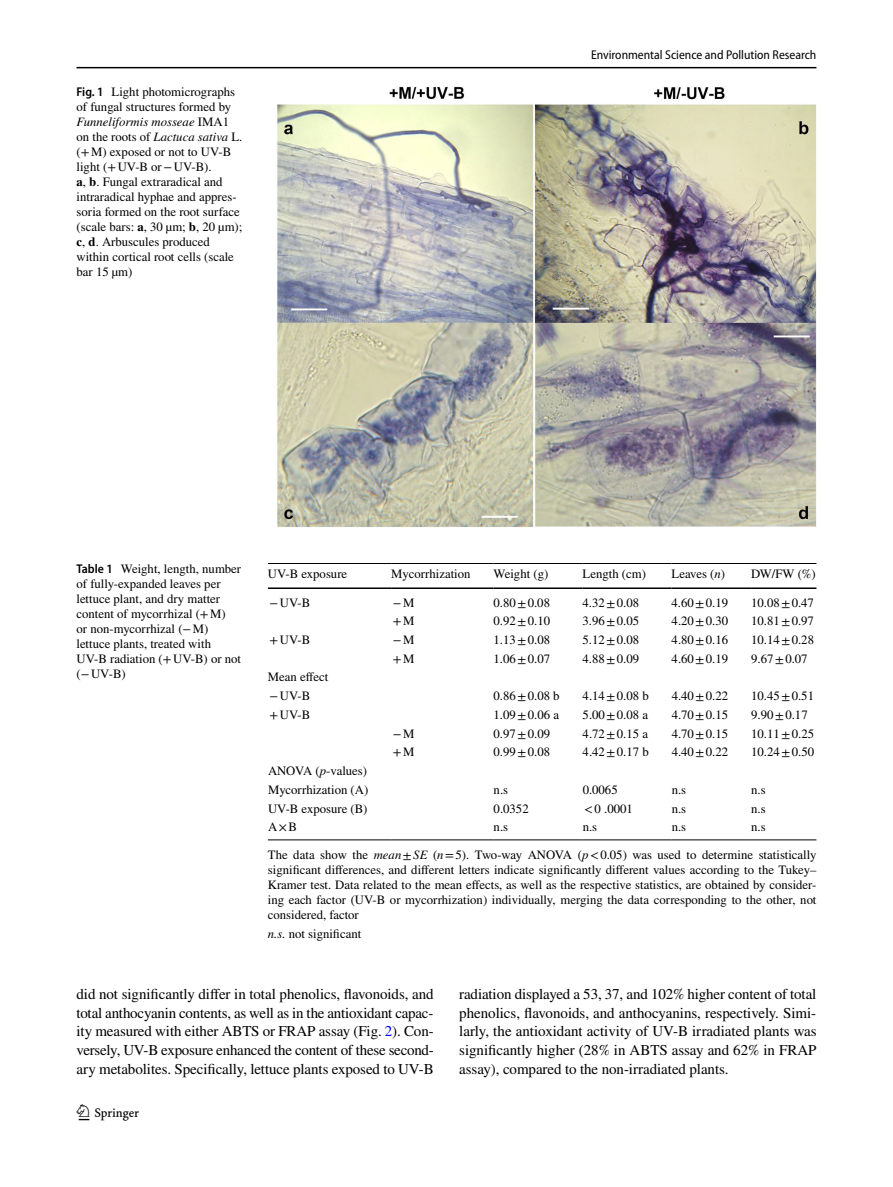
<style>
.page{position:relative;width:893px;height:1187px;background:#fff}
.page>*{position:absolute;margin:0;border:0;box-sizing:border-box;transform-origin:0 0}
.t1{font:22.5px "Springnew Regular 2";color:#000}
.t2{font:15px/18.8px "STIX";letter-spacing:-.005em;color:#000;text-align:justify}
.t3{font:12.75px/15px "STIX";color:#000}
.t4{font:semi-condensed 12.75px "Myriad Pro";color:#000}
.s1{font-family:"Myriad Pro";font-weight:600;font-stretch:semi-condensed}
.s2{font-style:italic}
.s3{font-weight:700}
.s4{color:#00f}
</style>
<div class="page">
<hr style="left:77px;top:67px;width:739px;height:1px;background:#000">
<img style="left:276px;top:87px;width:540px;height:440px">
<hr style="left:268px;top:563px;width:123px;height:1px;background:#000">
<hr style="left:268px;top:587px;width:123px;height:2px;background:#000">
<hr style="left:391px;top:563px;width:102px;height:1px;background:#000">
<hr style="left:391px;top:587px;width:102px;height:2px;background:#000">
<hr style="left:493px;top:563px;width:89px;height:1px;background:#000">
<hr style="left:493px;top:587px;width:89px;height:2px;background:#000">
<hr style="left:582px;top:563px;width:90px;height:1px;background:#000">
<hr style="left:582px;top:587px;width:90px;height:2px;background:#000">
<hr style="left:672px;top:563px;width:79px;height:1px;background:#000">
<hr style="left:672px;top:587px;width:79px;height:2px;background:#000">
<hr style="left:751px;top:563px;width:65px;height:1px;background:#000">
<hr style="left:751px;top:587px;width:65px;height:2px;background:#000">
<hr style="left:391px;top:839px;width:102px;height:1px;background:#000">
<hr style="left:268px;top:839px;width:123px;height:1px;background:#000">
<hr style="left:493px;top:839px;width:89px;height:1px;background:#000">
<hr style="left:582px;top:839px;width:90px;height:1px;background:#000">
<hr style="left:672px;top:839px;width:79px;height:1px;background:#000">
<hr style="left:751px;top:839px;width:65px;height:1px;background:#000">
<p class="t3" style="left:77px;top:85px;width:167px"><span class="s1">Fig. 1</span> Light photomicrographs of fungal structures formed by<br><span class="s2">Funneliformis mosseae</span> IMA1 on the roots of <span class="s2">Lactuca sativa</span> L. (+M) exposed or not to UV-B light (+UV-B or−UV-B).<br><span class="s3">a</span>, <span class="s3">b</span>. Fungal extraradical and intraradical hyphae and appres&shy;soria formed on the root surface (scale bars: <span class="s3">a</span>, 30 µm; <span class="s3">b</span>, 20 µm); <span class="s3">c</span>, <span class="s3">d</span>. Arbuscules produced within cortical root cells (scale bar 15 µm)</p>
<p class="t4" style="left:591px;top:48px;width:227px">Environmental Science and Pollution Research</p>
<p class="t3" style="left:77px;top:561px;width:166px"><span class="s1">Table 1</span> Weight, length, number of fully-expanded leaves per lettuce plant, and dry matter content of mycorrhizal (+M)<br>or non-mycorrhizal (−M) lettuce plants, treated with<br>UV-B radiation (+UV-B) or not (−UV-B)</p>
<p class="t3" style="left:268px;top:567px;width:81px">UV-B exposure</p>
<p class="t3" style="left:391px;top:567px;width:81px">Mycorrhization</p>
<p class="t3" style="left:493px;top:567px;width:56px">Weight (g)</p>
<p class="t3" style="left:583px;top:567px;width:65px">Length (cm)</p>
<p class="t3" style="left:672px;top:567px;width:55px">Leaves (<span class="s2">n</span>)</p>
<p class="t3" style="left:751px;top:567px;width:66px">DW/FW (%)</p>
<p class="t3" style="left:269px;top:595px;width:42px">−UV-B</p>
<p class="t3" style="left:393px;top:595px;width:23px">−M</p>
<p class="t3" style="left:493px;top:595px;width:58px">0.80±0.08</p>
<p class="t3" style="left:583px;top:595px;width:58px">4.32±0.08</p>
<p class="t3" style="left:672px;top:595px;width:58px">4.60±0.19</p>
<p class="t3" style="left:751px;top:595px;width:64px">10.08±0.47</p>
<p class="t3" style="left:393px;top:614px;width:23px">+M</p>
<p class="t3" style="left:493px;top:614px;width:58px">0.92±0.10</p>
<p class="t3" style="left:583px;top:614px;width:58px">3.96±0.05</p>
<p class="t3" style="left:672px;top:614px;width:58px">4.20±0.30</p>
<p class="t3" style="left:751px;top:614px;width:64px">10.81±0.97</p>
<p class="t3" style="left:270px;top:633px;width:42px">+UV-B</p>
<p class="t3" style="left:393px;top:633px;width:23px">−M</p>
<p class="t3" style="left:494px;top:633px;width:58px">1.13±0.08</p>
<p class="t3" style="left:583px;top:633px;width:58px">5.12±0.08</p>
<p class="t3" style="left:672px;top:633px;width:58px">4.80±0.16</p>
<p class="t3" style="left:751px;top:633px;width:64px">10.14±0.28</p>
<p class="t3" style="left:393px;top:651px;width:23px">+M</p>
<p class="t3" style="left:494px;top:651px;width:58px">1.06±0.07</p>
<p class="t3" style="left:583px;top:651px;width:58px">4.88±0.09</p>
<p class="t3" style="left:672px;top:651px;width:58px">4.60±0.19</p>
<p class="t3" style="left:751px;top:651px;width:58px">9.67±0.07</p>
<p class="t3" style="left:268px;top:668px;width:62px;line-height:18.8px">Mean effect −UV-B</p>
<p class="t3" style="left:494px;top:689px;width:68px">0.86±0.08 b</p>
<p class="t3" style="left:583px;top:689px;width:68px">4.14±0.08 b</p>
<p class="t3" style="left:672px;top:689px;width:58px">4.40±0.22</p>
<p class="t3" style="left:751px;top:689px;width:64px">10.45±0.51</p>
<p class="t3" style="left:270px;top:708px;width:42px">+UV-B</p>
<p class="t3" style="left:494px;top:708px;width:67px">1.09±0.06 a</p>
<p class="t3" style="left:583px;top:708px;width:67px">5.00±0.08 a</p>
<p class="t3" style="left:672px;top:708px;width:58px">4.70±0.15</p>
<p class="t3" style="left:751px;top:708px;width:58px">9.90±0.17</p>
<p class="t3" style="left:393px;top:726px;width:23px">−M</p>
<p class="t3" style="left:494px;top:726px;width:58px">0.97±0.09</p>
<p class="t3" style="left:583px;top:726px;width:67px">4.72±0.15 a</p>
<p class="t3" style="left:672px;top:726px;width:58px">4.70±0.15</p>
<p class="t3" style="left:751px;top:726px;width:64px">10.11±0.25</p>
<p class="t3" style="left:393px;top:745px;width:23px">+M</p>
<p class="t3" style="left:494px;top:745px;width:58px">0.99±0.08</p>
<p class="t3" style="left:583px;top:745px;width:68px">4.42±0.17 b</p>
<p class="t3" style="left:672px;top:745px;width:58px">4.40±0.22</p>
<p class="t3" style="left:751px;top:745px;width:64px">10.24±0.50</p>
<p class="t3" style="left:268px;top:762px;width:102px;line-height:18.8px">ANOVA (<span class="s2">p</span>-values)<br>Mycorrhization (A)</p>
<p class="t3" style="left:494px;top:782px;width:16px">n.s</p>
<p class="t3" style="left:583px;top:782px;width:37px">0.0065</p>
<p class="t3" style="left:672px;top:782px;width:16px">n.s</p>
<p class="t3" style="left:751px;top:782px;width:16px">n.s</p>
<p class="t3" style="left:268px;top:801px;width:101px">UV-B exposure (B)</p>
<p class="t3" style="left:494px;top:801px;width:37px">0.0352</p>
<p class="t3" style="left:584px;top:801px;width:50px">&lt;0 .0001</p>
<p class="t3" style="left:672px;top:801px;width:16px">n.s</p>
<p class="t3" style="left:751px;top:801px;width:16px">n.s</p>
<p class="t3" style="left:268px;top:820px;width:31px">A×B</p>
<p class="t3" style="left:494px;top:820px;width:16px">n.s</p>
<p class="t3" style="left:583px;top:820px;width:16px">n.s</p>
<p class="t3" style="left:672px;top:820px;width:16px">n.s</p>
<p class="t3" style="left:751px;top:820px;width:16px">n.s</p>
<p class="t3" style="left:268px;top:848px;width:550px;text-align:justify">The data show the <span class="s2">mean</span>±<span class="s2">SE</span> (<span class="s2">n</span>=5). Two-way ANOVA (<span class="s2">p</span>&lt;0.05) was used to determine statistically significant differences, and different letters indicate significantly different values according to the Tukey– Kramer test. Data related to the mean effects, as well as the respective statistics, are obtained by consider&shy;ing each factor (UV-B or mycorrhization) individually, merging the data corresponding to the other, not considered, factor</p>
<p class="t3" style="left:268px;top:927px;width:95px"><span class="s2">n.s.</span> not significant</p>
<p class="t2" style="left:77px;top:985px;width:359px">did not significantly differ in total phenolics, flavonoids, and total anthocyanin contents, as well as in the antioxidant capac&shy;ity measured with either ABTS or FRAP assay (Fig. <span class="s4">2</span>). Con&shy;versely, UV-B exposure enhanced the content of these second&shy;ary metabolites. Specifically, lettuce plants exposed to UV-B</p>
<p class="t2" style="left:459px;top:985px;width:359px">radiation displayed a 53, 37, and 102% higher content of total phenolics, flavonoids, and anthocyanins, respectively. Simi&shy;larly, the antioxidant activity of UV-B irradiated plants was significantly higher (28% in ABTS assay and 62% in FRAP assay), compared to the non-irradiated plants.</p>
<h1 class="t1" style="left:79px;top:1104px;width:62px">1 3</h1>
</div>
